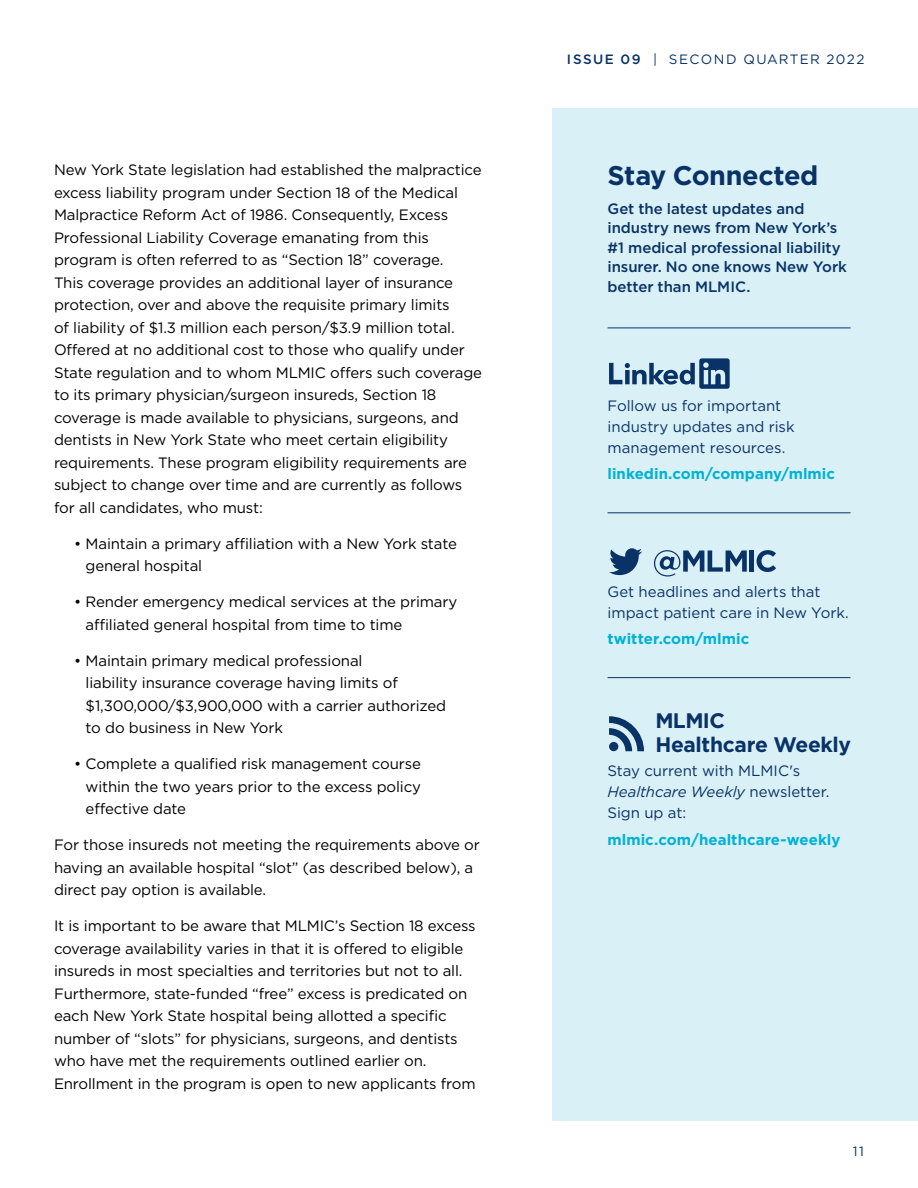
<style>
.page{position:relative;width:918px;height:1188px;background:#fff}
.page>*{position:absolute;margin:0;border:0;box-sizing:border-box;transform-origin:0 0}
.t1{font:700 27px "Gotham";letter-spacing:-.02em;color:#093266}
.t2{font:700 21px/24px "Gotham";letter-spacing:-.02em;color:#093266}
.body_copy{font:15px/22.5px "Gotham";letter-spacing:-.01em;color:#000}
.t3{font:15px/21px "Gotham";color:#093266}
.t4{font:500 15px/19.5px "Gotham";letter-spacing:-.005em;color:#093266}
.t5{font:700 15px "Gotham";letter-spacing:.005em;color:#00b2d5}
.t6{font:13.5px "Gotham";letter-spacing:.1em;color:#093266}
.s1{font-weight:500}
.s2{font-style:italic}
</style>
<div class="page">
<div style="left:553px;top:108px;width:365px;height:1012px;background:#d9f0f6"></div>
<hr style="left:608px;top:328px;width:243px;height:1px;background:#093266">
<hr style="left:608px;top:677px;width:243px;height:1px;background:#093266">
<svg style="left:609px;top:548px;width:33px;height:27px"></svg>
<svg style="left:654px;top:550px;width:93px;height:27px"></svg>
<hr style="left:750px;top:550px;width:4px;height:22px;background:#093266">
<svg style="left:757px;top:550px;width:19px;height:22px"></svg>
<hr style="left:608px;top:512px;width:243px;height:1px;background:#093266">
<svg style="left:609px;top:358px;width:121px;height:31px"></svg>
<svg style="left:609px;top:716px;width:35px;height:35px"></svg>
<div style="left:609px;top:742px;width:9px;height:9px;background:#093266;border-radius:50%"></div>
<p class="body_copy" style="left:54px;top:158px;width:430px">New York State legislation had established the malpractice excess liability program under Section 18 of the Medical Malpractice Reform Act of 1986. Consequently, Excess Professional Liability Coverage emanating from this program is often referred to as “Section 18” coverage.<br>This coverage provides an additional layer of insurance protection, over and above the requisite primary limits<br>of liability of $1.3 million each person/$3.9 million total.<br>Offered at no additional cost to those who qualify under State regulation and to whom MLMIC offers such coverage to its primary physician/surgeon insureds, Section 18 coverage is made available to physicians, surgeons, and dentists in New York State who meet certain eligibility requirements. These program eligibility requirements are subject to change over time and are currently as follows for all candidates, who must:</p>
<p class="body_copy" style="left:86px;top:532px;width:373px;text-indent:-11px">• Maintain a primary affiliation with a New York state general hospital</p>
<p class="body_copy" style="left:86px;top:590px;width:373px;text-indent:-11px">• Render emergency medical services at the primary affiliated general hospital from time to time</p>
<p class="body_copy" style="left:86px;top:649px;width:362px;text-indent:-11px">• Maintain primary medical professional<br>liability insurance coverage having limits of $1,300,000/$3,900,000 with a carrier authorized to do business in New York</p>
<p class="body_copy" style="left:86px;top:752px;width:337px;text-align:justify;text-indent:-11px">• Complete a qualified risk management course within the two years prior to the excess policy effective date</p>
<p class="body_copy" style="left:54px;top:833px;width:427px">For those insureds not meeting the requirements above or having an available hospital “slot” (as described below), a direct pay option is available.</p>
<p class="body_copy" style="left:54px;top:914px;width:423px">It is important to be aware that MLMIC’s Section 18 excess coverage availability varies in that it is offered to eligible insureds in most specialties and territories but not to all.<br>Furthermore, state-funded “free” excess is predicated on each New York State hospital being allotted a specific number of “slots” for physicians, surgeons, and dentists who have met the requirements outlined earlier on.<br>Enrollment in the program is open to new applicants from</p>
<p class="t6" style="left:567px;top:51px;width:299px"><span class="s1">ISSUE 09</span> | SECOND QUARTER 2022</p>
<p class="t1" style="left:608px;top:157px;width:212px">Stay Connected</p>
<p class="t4" style="left:608px;top:198px;width:241px">Get the latest updates and industry news from New York’s #1 medical professional liability insurer. No one knows New York better than MLMIC.</p>
<p class="t3" style="left:608px;top:395px;width:189px">Follow us for important industry updates and risk management resources.</p>
<p class="t5" style="left:608px;top:464px;width:229px">linkedin.com/company/mlmic</p>
<p class="t3" style="left:608px;top:581px;width:243px">Get headlines and alerts that impact patient care in New York.</p>
<p class="t5" style="left:608px;top:629px;width:143px">twitter.com/mlmic</p>
<p class="t2" style="left:655px;top:708px;width:197px">MLMIC<br>Healthcare Weekly</p>
<p class="t3" style="left:608px;top:760px;width:224px">Stay current with MLMIC's<br><span class="s2">Healthcare Weekly</span> newsletter.<br>Sign up at:</p>
<p class="t5" style="left:608px;top:829px;width:234px">mlmic.com/healthcare-weekly</p>
<p class="t6" style="left:853px;top:1142px;width:13px">11</p>
</div>
